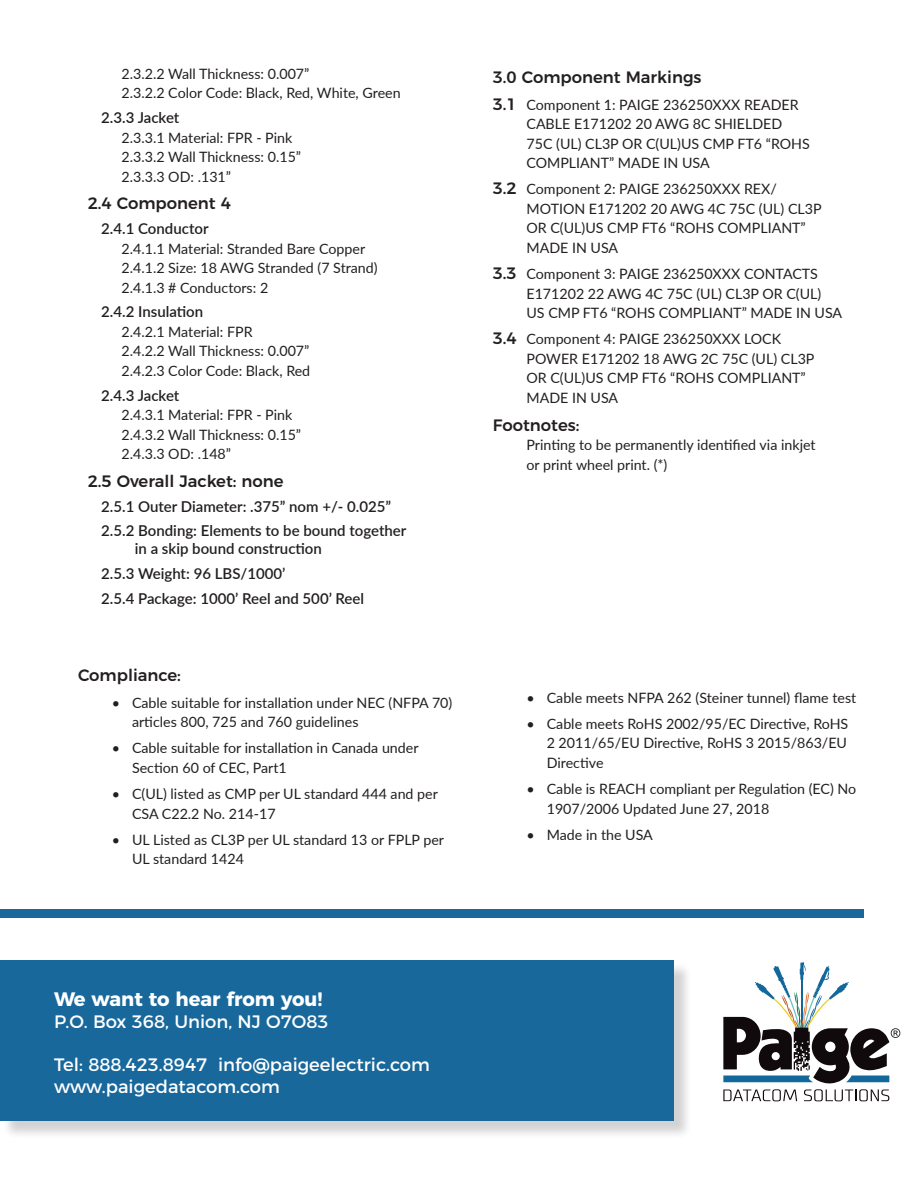
<style>
.page{position:relative;width:918px;height:1188px;background:#fff}
.page>*{position:absolute;margin:0;border:0;box-sizing:border-box;transform-origin:0 0}
.t1{font:700 19.5px "Montserrat";color:#fff}
.t2{font:18px "Montserrat";color:#fff}
.R2{font:500 16.5px "Montserrat";color:#231f20}
.R2-2-3{font:600 15px "Lato";color:#231f20}
.R3_text{font:14.25px/19.5px "Lato";color:#231f20}
.s1{font-family:"Montserrat";font-weight:500;font-size:16.5px}
</style>
<div class="page">
<svg style="left:723px;top:962px;width:177px;height:139px"></svg>
<div style="left:2px;top:962px;width:690px;height:177px;background:#231f20;opacity:.2"></div>
<div style="left:0;top:960px;width:673px;height:160px;background:#18689c"></div>
<div style="left:0;top:910px;width:864px;height:8px;background:#18689c"></div>
<p class="R3_text" style="left:122px;top:63px;width:189px">2.3.2.2 Wall Thickness: 0.007”</p>
<p class="R3_text" style="left:122px;top:83px;width:281px">2.3.2.2 Color Code: Black, Red, White, Green</p>
<p class="R2-2-3" style="left:101px;top:107px;width:80px">2.3.3 Jacket</p>
<p class="R3_text" style="left:122px;top:127px;width:172px">2.3.3.1 Material: FPR - Pink</p>
<p class="R3_text" style="left:122px;top:147px;width:181px">2.3.3.2 Wall Thickness: 0.15”</p>
<p class="R3_text" style="left:122px;top:166px;width:111px">2.3.3.3 OD: .131”</p>
<p class="R2" style="left:88px;top:190px;width:145px">2.4 Component 4</p>
<p class="R2-2-3" style="left:101px;top:218px;width:109px">2.4.1 Conductor</p>
<p class="R3_text" style="left:122px;top:238px;width:245px">2.4.1.1 Material: Stranded Bare Copper</p>
<p class="R3_text" style="left:122px;top:258px;width:258px">2.4.1.2 Size: 18 AWG Stranded (7 Strand)</p>
<p class="R3_text" style="left:122px;top:277px;width:148px">2.4.1.3 # Conductors: 2</p>
<p class="R2-2-3" style="left:101px;top:301px;width:104px">2.4.2 Insulation</p>
<p class="R3_text" style="left:122px;top:321px;width:133px">2.4.2.1 Material: FPR</p>
<p class="R3_text" style="left:122px;top:341px;width:189px">2.4.2.2 Wall Thickness: 0.007”</p>
<p class="R3_text" style="left:122px;top:360px;width:190px">2.4.2.3 Color Code: Black, Red</p>
<p class="R2-2-3" style="left:101px;top:384px;width:80px">2.4.3 Jacket</p>
<p class="R3_text" style="left:122px;top:405px;width:172px">2.4.3.1 Material: FPR - Pink</p>
<p class="R3_text" style="left:122px;top:424px;width:181px">2.4.3.2 Wall Thickness: 0.15”</p>
<p class="R3_text" style="left:122px;top:444px;width:111px">2.4.3.3 OD: .148”</p>
<p class="R2" style="left:88px;top:468px;width:197px">2.5 Overall Jacket: none</p>
<p class="R2-2-3" style="left:101px;top:495px;width:291px">2.5.1 Outer Diameter: .375” nom +/- 0.025”</p>
<p class="R2-2-3" style="left:101px;top:520px;width:307px">2.5.2 Bonding: Elements to be bound together</p>
<p class="R2-2-3" style="left:135px;top:538px;width:189px">in a skip bound construction</p>
<p class="R2-2-3" style="left:101px;top:563px;width:186px">2.5.3 Weight: 96 LBS/1000’</p>
<p class="R2-2-3" style="left:101px;top:588px;width:264px">2.5.4 Package: 1000’ Reel and 500’ Reel</p>
<p class="R2" style="left:78px;top:662px;width:105px">Compliance:</p>
<p class="R3_text" style="left:132px;top:692px;width:322px;text-indent:-20px">• Cable suitable for installation under NEC (NFPA 70) articles 800, 725 and 760 guidelines</p>
<p class="R3_text" style="left:132px;top:738px;width:288px;text-indent:-20px">• Cable suitable for installation in Canada under<br>Section 60 of CEC, Part1</p>
<p class="R3_text" style="left:132px;top:783px;width:307px;text-indent:-20px">• C(UL) listed as CMP per UL standard 444 and per<br>CSA C22.2 No. 214-17</p>
<p class="R3_text" style="left:132px;top:829px;width:314px;text-indent:-20px">• UL Listed as CL3P per UL standard 13 or FPLP per<br>UL standard 1424</p>
<p class="R2" style="left:493px;top:64px;width:210px">3.0 Component Markings</p>
<p class="R3_text" style="left:493px;top:94px;width:308px"><span class="s1">3.1</span> Component 1: PAIGE 236250XXX READER</p>
<p class="R3_text" style="left:526px;top:114px;width:257px">CABLE E171202 20 AWG 8C SHIELDED</p>
<p class="R3_text" style="left:526px;top:133px;width:285px">75C (UL) CL3P OR C(UL)US CMP FT6 “ROHS</p>
<p class="R3_text" style="left:526px;top:153px;width:185px">COMPLIANT” MADE IN USA</p>
<p class="R3_text" style="left:493px;top:179px;width:286px"><span class="s1">3.2</span> Component 2: PAIGE 236250XXX REX/</p>
<p class="R3_text" style="left:526px;top:198px;width:297px">MOTION E171202 20 AWG 4C 75C (UL) CL3P</p>
<p class="R3_text" style="left:526px;top:218px;width:281px">OR C(UL)US CMP FT6 “ROHS COMPLIANT”</p>
<p class="R3_text" style="left:526px;top:237px;width:93px">MADE IN USA</p>
<p class="R3_text" style="left:493px;top:264px;width:327px"><span class="s1">3.3</span> Component 3: PAIGE 236250XXX CONTACTS</p>
<p class="R3_text" style="left:526px;top:283px;width:296px">E171202 22 AWG 4C 75C (UL) CL3P OR C(UL)</p>
<p class="R3_text" style="left:526px;top:303px;width:317px">US CMP FT6 “ROHS COMPLIANT” MADE IN USA</p>
<p class="R3_text" style="left:493px;top:329px;width:290px"><span class="s1">3.4</span> Component 4: PAIGE 236250XXX LOCK</p>
<p class="R3_text" style="left:526px;top:348px;width:290px">POWER E171202 18 AWG 2C 75C (UL) CL3P</p>
<p class="R3_text" style="left:526px;top:368px;width:281px">OR C(UL)US CMP FT6 “ROHS COMPLIANT”</p>
<p class="R3_text" style="left:526px;top:387px;width:93px">MADE IN USA</p>
<p class="R2" style="left:493px;top:412px;width:88px">Footnotes:</p>
<p class="R3_text" style="left:526px;top:435px;width:291px">Printing to be permanently identified via inkjet</p>
<p class="R3_text" style="left:526px;top:454px;width:142px">or print wheel print. (*)</p>
<p class="R3_text" style="left:526px;top:687px;width:331px">• Cable meets NFPA 262 (Steiner tunnel) flame test</p>
<p class="R3_text" style="left:547px;top:713px;width:303px;text-align:justify;text-indent:-20px">• Cable meets RoHS 2002/95/EC Directive, RoHS 2 2011/65/EU Directive, RoHS 3 2015/863/EU Directive</p>
<p class="R3_text" style="left:547px;top:779px;width:311px;text-indent:-20px">• Cable is REACH compliant per Regulation (EC) No<br>1907/2006 Updated June 27, 2018</p>
<p class="R3_text" style="left:526px;top:824px;width:128px">• Made in the USA</p>
<p class="t1" style="left:54px;top:984px;width:270px">We want to hear from you!</p>
<p class="t2" style="left:54px;top:1007px;width:276px">P.O. Box 368, Union, NJ O7O83</p>
<p class="t2" style="left:54px;top:1050px;width:377px">Tel: 888.423.8947 info@paigeelectric.com</p>
<p class="t2" style="left:54px;top:1072px;width:227px">www.paigedatacom.com</p>
</div>
